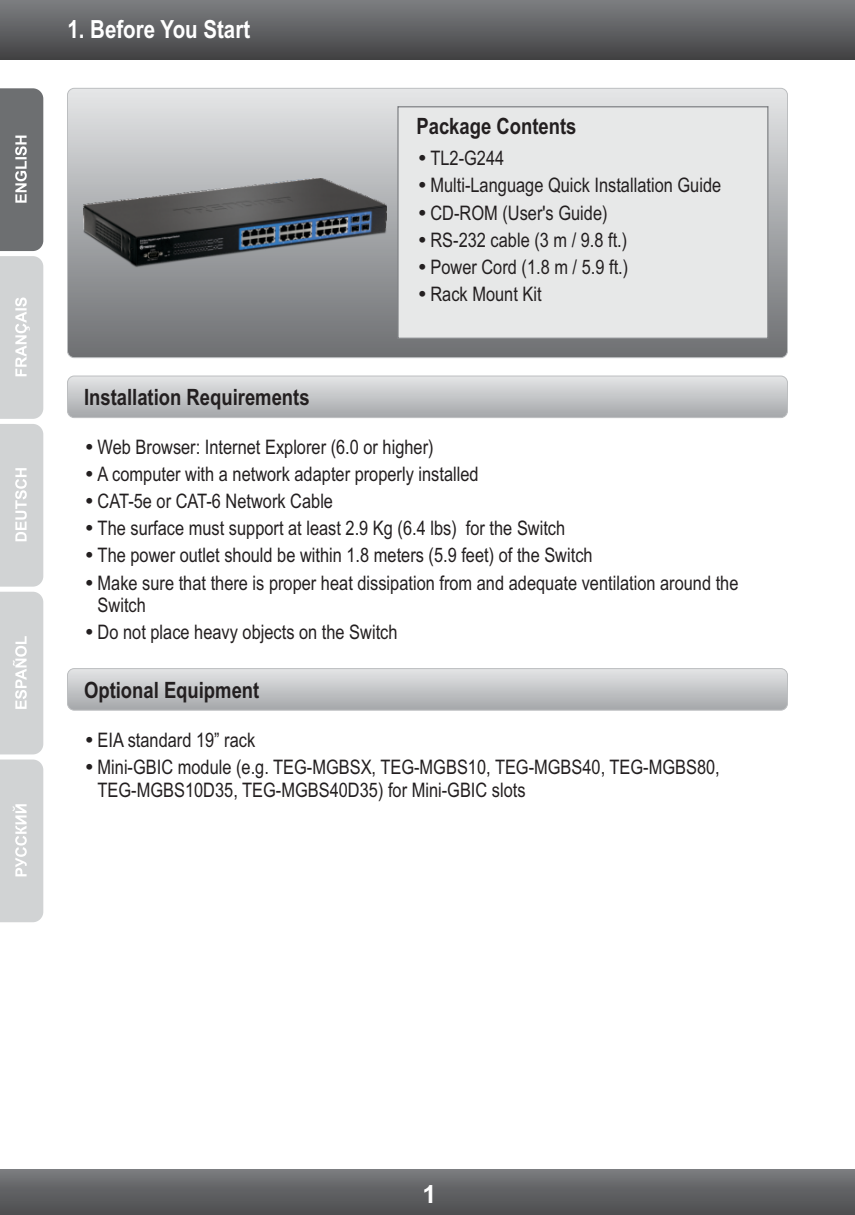
<style>
.page{position:relative;width:855px;height:1215px;background:#fff}
.page>*{position:absolute;margin:0;border:0;box-sizing:border-box;transform-origin:0 0}
.t1{font:700 25px "Arial Narrow";color:#fff}
.t2{font:700 25px "Arial";color:#fff}
.t3{font:700 22.5px "Arial Narrow";color:#231f20}
.t4{font:20px/27.2px "Arial Narrow";color:#231f20}
</style>
<div class="page">
<svg style="left:0;top:88px;width:43px;height:666px;background:#bdbfc0"></svg>
<svg style="left:0;top:760px;width:43px;height:162px;background:#d3d5d6"></svg>
<div style="left:0;top:0;width:855px;height:59px;background:linear-gradient(to bottom,#7d7f82,#434244)"></div>
<div style="left:0;top:1170px;width:855px;height:45px;background:linear-gradient(to bottom,#77797c,#4b4c4e)"></div>
<div style="left:68px;top:88px;width:720px;height:270px;background:linear-gradient(to bottom,#e4e5e7,#6c6e71);border-radius:7px"></div>
<div style="left:67px;top:88px;width:721px;height:270px;border:1px solid #bcbec0;border-radius:7px"></div>
<div style="left:397px;top:106px;width:371px;height:233px;background:#e7e8e8"></div>
<div style="left:68px;top:376px;width:720px;height:42px;background:linear-gradient(to bottom,#e4e6e7,#a5a7aa);border-radius:7px"></div>
<div style="left:67px;top:376px;width:721px;height:42px;border:1px solid #bcbec0;border-radius:7px"></div>
<div style="left:68px;top:669px;width:720px;height:41px;background:linear-gradient(to bottom,#e3e5e6,#a5a7aa);border-radius:7px"></div>
<div style="left:67px;top:668px;width:721px;height:42px;border:1px solid #bcbec0;border-radius:7px"></div>
<img style="left:83px;top:178px;width:303px;height:89px">
<svg style="left:419px;top:155px;width:6px;height:6px"></svg>
<svg style="left:419px;top:182px;width:6px;height:6px"></svg>
<svg style="left:419px;top:209px;width:6px;height:6px"></svg>
<svg style="left:419px;top:237px;width:6px;height:5px"></svg>
<svg style="left:419px;top:264px;width:6px;height:6px"></svg>
<svg style="left:419px;top:291px;width:6px;height:6px"></svg>
<p class="t1" style="left:68px;top:20px;width:184px">1. Before You Start</p>
<p class="t3" style="left:84px;top:389px;width:227px">Installation Requirements</p>
<p class="t3" style="left:416px;top:117px;width:161px">Package Contents</p>
<p class="t4" style="left:430px;top:174px;width:292px">Multi-Language Quick Installation Guide<br>CD-ROM (User's Guide)<br>RS-232 cable (3 m / 9.8 ft.)<br>Power Cord (1.8 m / 5.9 ft.)<br>Rack Mount Kit</p>
<p class="t4" style="left:430px;top:146px;width:75px">TL2-G244</p>
<p class="t4" style="left:98px;top:435px;width:338px">Web Browser: Internet Explorer (6.0 or higher)</p>
<p class="t4" style="left:98px;top:462px;width:642px">A computer with a network adapter properly installed<br>CAT-5e or CAT-6 Network Cable<br>The surface must support at least 2.9 Kg (6.4 lbs) for the Switch<br>The power outlet should be within 1.8 meters (5.9 feet) of the Switch<br>Make sure that there is proper heat dissipation from and adequate ventilation around the</p>
<p class="t4" style="left:98px;top:593px;width:301px">Switch<br>Do not place heavy objects on the Switch</p>
<p class="t3" style="left:84px;top:681px;width:177px">Optional Equipment</p>
<p class="t4" style="left:98px;top:728px;width:159px">EIA standard 19” rack</p>
<p class="t4" style="left:98px;top:757px;width:624px;line-height:22.8px">Mini-GBIC module (e.g. TEG-MGBSX, TEG-MGBS10, TEG-MGBS40, TEG-MGBS80,<br>TEG-MGBS10D35, TEG-MGBS40D35) for Mini-GBIC slots</p>
<p class="t2" style="left:423px;top:1185px;width:15px">1</p>
</div>
